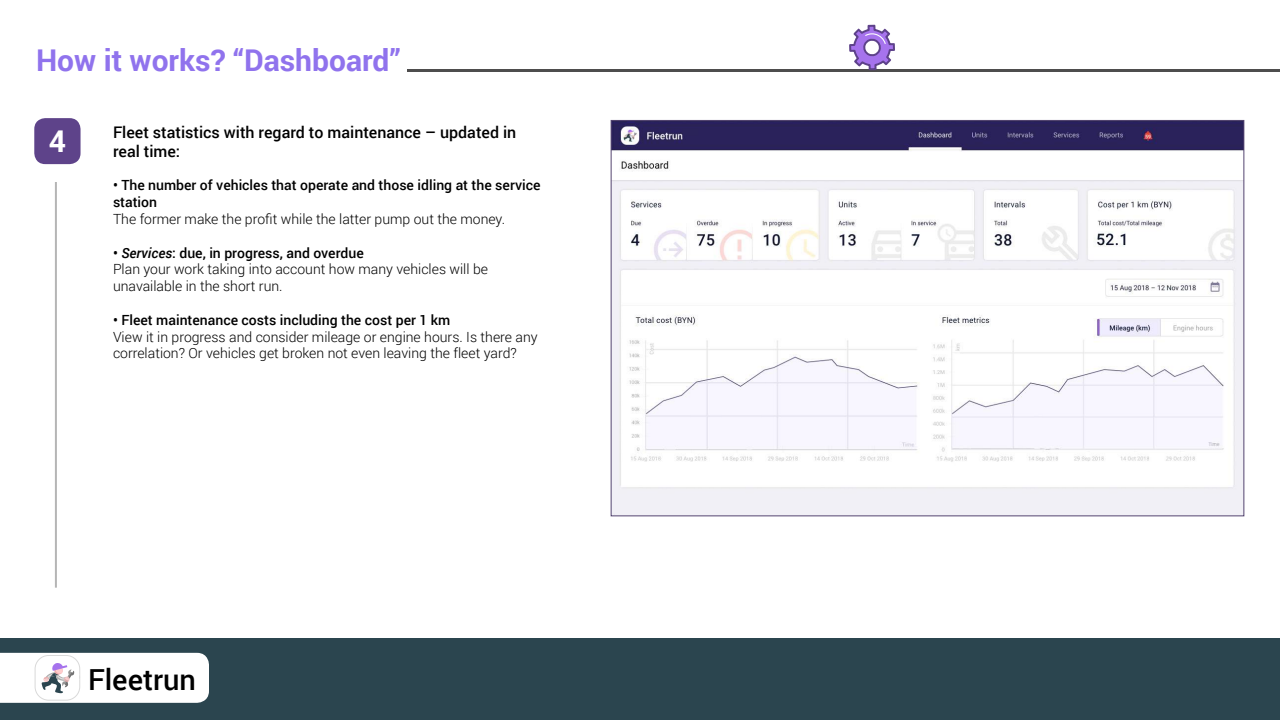
<style>
.page{position:relative;width:1280px;height:720px;background:#fff}
.page>*{position:absolute;margin:0;border:0;box-sizing:border-box;transform-origin:0 0}
.t1{font:700 30px "Roboto";color:#9073ed}
.t2{font:700 30px "Roboto";color:#fff}
.t3{font:500 29px "Roboto";color:#000}
.t4{font:500 16px/19.2px "Roboto";color:#000}
.t5{font:300 14px/16.8px "Roboto";color:#000}
.t6{font:500 14px/16.8px "Roboto";color:#000}
.s1{font-weight:500}
.s2{font-weight:500;font-style:italic}
</style>
<div class="page">
<div style="left:34px;top:118px;width:47px;height:46px;background:#5e438a;border-radius:11px"></div>
<div style="left:0;top:638px;width:1280px;height:82px;background:#2b454f"></div>
<svg style="left:0;top:653px;width:209px;height:50px"></svg>
<hr style="left:55px;top:182px;width:2px;height:406px;background:#b5b5b5">
<img style="left:613px;top:122px;width:629px;height:392px">
<hr style="left:408px;top:69px;width:872px;height:2px;background:#4e4d4d">
<svg style="left:848px;top:24px;width:48px;height:48px"></svg>
<h1 class="t1" style="left:36px;top:39px;width:366px">How it works? “Dashboard”</h1>
<h1 class="t2" style="left:49px;top:120px;width:19px">4</h1>
<p class="t4" style="left:113px;top:122px;width:405px">Fleet statistics with regard to maintenance – updated in real time:</p>
<p class="t6" style="left:113px;top:177px;width:429px">• The number of vehicles that operate and those idling at the service station</p>
<p class="t5" style="left:113px;top:210px;width:394px">The former make the profit while the latter pump out the money.</p>
<p class="t5" style="left:113px;top:244px;width:377px"><span class="s1">•</span> <span class="s2">Services</span><span class="s1">: due, in progress, and overdue<br></span>Plan your work taking into account how many vehicles will be unavailable in the short run.</p>
<p class="t6" style="left:113px;top:311px;width:339px">• Fleet maintenance costs including the cost per 1 km</p>
<p class="t5" style="left:113px;top:328px;width:426px">View it in progress and consider mileage or engine hours. Is there any correlation? Or vehicles get broken not even leaving the fleet yard?</p>
<h2 class="t3" style="left:88px;top:659px;width:109px">Fleetrun</h2>
</div>
